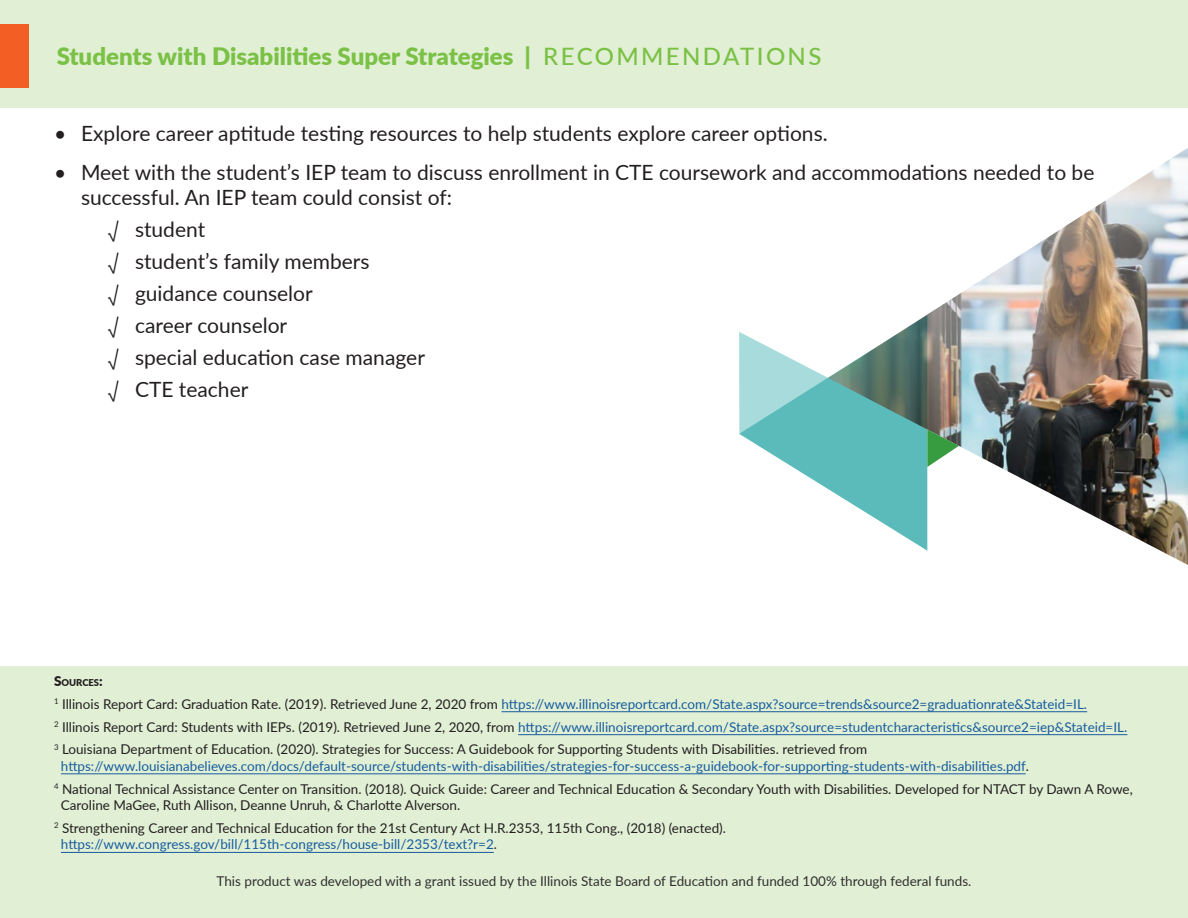
<style>
.page{position:relative;width:1188px;height:918px;background:#fff}
.page>*{position:absolute;margin:0;border:0;box-sizing:border-box;transform-origin:0 0}
.t1{font:900 24px "Lato";color:#7ac145}
.t2{font:21px/25.2px "Lato";color:#231f20}
.t3{font:13.5px "Lato";color:#175d9e}
.t4{font:13.5px/16.2px "Lato";color:#231f20}
.t5{font:13.5px "Lato";color:#312f30}
.t6{font:900 9.45px "Lato";color:#231f20}
.s1{font-weight:500}
.s2{font-family:"Avenir Next"}
.s3{font-size:13.5px}
.s4{color:#231f20}
</style>
<div class="page">
<svg style="left:739px;top:434px;width:89px;height:55px"></svg>
<div style="left:0;top:0;width:1188px;height:108px;background:#e1efd5"></div>
<img style="left:828px;top:148px;width:360px;height:417px">
<div style="left:0;top:24px;width:29px;height:64px;background:#f25e23"></div>
<svg style="left:927px;top:429px;width:32px;height:38px"></svg>
<svg style="left:739px;top:332px;width:89px;height:102px"></svg>
<div style="left:0;top:666px;width:1188px;height:252px;background:#e1efd5"></div>
<hr style="left:502px;top:711px;width:585px;height:1px;background:#175d9e">
<hr style="left:518px;top:734px;width:609px;height:1px;background:#175d9e">
<hr style="left:61px;top:774px;width:965px;height:1px;background:#175d9e">
<hr style="left:61px;top:852px;width:433px;height:1px;background:#175d9e">
<p class="t1" style="left:57px;top:39px;width:766px">Students with Disabilities Super Strategies | <span class="s1">RECOMMENDATIONS</span></p>
<p class="t2" style="left:54px;top:120px;width:775px">• Explore career aptitude testing resources to help students explore career options.</p>
<p class="t2" style="left:81px;top:159px;width:1015px;text-indent:-27px">• Meet with the student’s IEP team to discuss enrollment in CTE coursework and accommodations needed to be successful. An IEP team could consist of:</p>
<p class="t2" style="left:108px;top:216px;width:99px"><span class="s2">√</span> student</p>
<p class="t2" style="left:108px;top:248px;width:263px"><span class="s2">√</span> student’s family members</p>
<p class="t2" style="left:108px;top:280px;width:206px"><span class="s2">√</span> guidance counselor</p>
<p class="t2" style="left:108px;top:312px;width:181px"><span class="s2">√</span> career counselor</p>
<p class="t2" style="left:108px;top:344px;width:318px"><span class="s2">√</span> special education case manager</p>
<p class="t2" style="left:108px;top:376px;width:142px"><span class="s2">√</span> CTE teacher</p>
<p class="t6" style="left:54px;top:675px;width:50px"><span class="s3">S</span>OURCES<span class="s3">:</span></p>
<p class="t3" style="left:54px;top:694px;width:1035px"><sup>1</sup> <span class="s4">Illinois Report Card: Graduation Rate. (2019). Retrieved June 2, 2020 from</span> https://www.illinoisreportcard.com/State.aspx?source=trends&amp;source2=graduationrate&amp;Stateid=IL.</p>
<p class="t3" style="left:54px;top:717px;width:1075px"><sup>2</sup> <span class="s4">Illinois Report Card: Students with IEPs. (2019). Retrieved June 2, 2020, from</span> https://www.illinoisreportcard.com/State.aspx?source=studentcharacteristics&amp;source2=iep&amp;Stateid=IL.</p>
<p class="t4" style="left:54px;top:741px;width:815px"><sup>3</sup> Louisiana Department of Education. (2020). Strategies for Success: A Guidebook for Supporting Students with Disabilities. retrieved from</p>
<p class="t3" style="left:61px;top:756px;width:970px">https://www.louisianabelieves.com/docs/default-source/students-with-disabilities/strategies-for-success-a-guidebook-for-supporting-students-with-disabilities.pdf<span class="s4">.</span></p>
<p class="t4" style="left:61px;top:780px;width:1073px;text-indent:-7px"><sup>4</sup> National Technical Assistance Center on Transition. (2018). Quick Guide: Career and Technical Education &amp; Secondary Youth with Disabilities. Developed for NTACT by Dawn A Rowe,<br>Caroline MaGee, Ruth Allison, Deanne Unruh, &amp; Charlotte Alverson.</p>
<p class="t4" style="left:54px;top:819px;width:674px"><sup>2</sup> Strengthening Career and Technical Education for the 21st Century Act H.R.2353, 115th Cong., (2018) (enacted).</p>
<p class="t3" style="left:61px;top:835px;width:438px">https://www.congress.gov/bill/115th-congress/house-bill/2353/text?r=2<span class="s4">.</span></p>
<p class="t5" style="left:217px;top:871px;width:756px">This product was developed with a grant issued by the Illinois State Board of Education and funded 100% through federal funds.</p>
</div>
